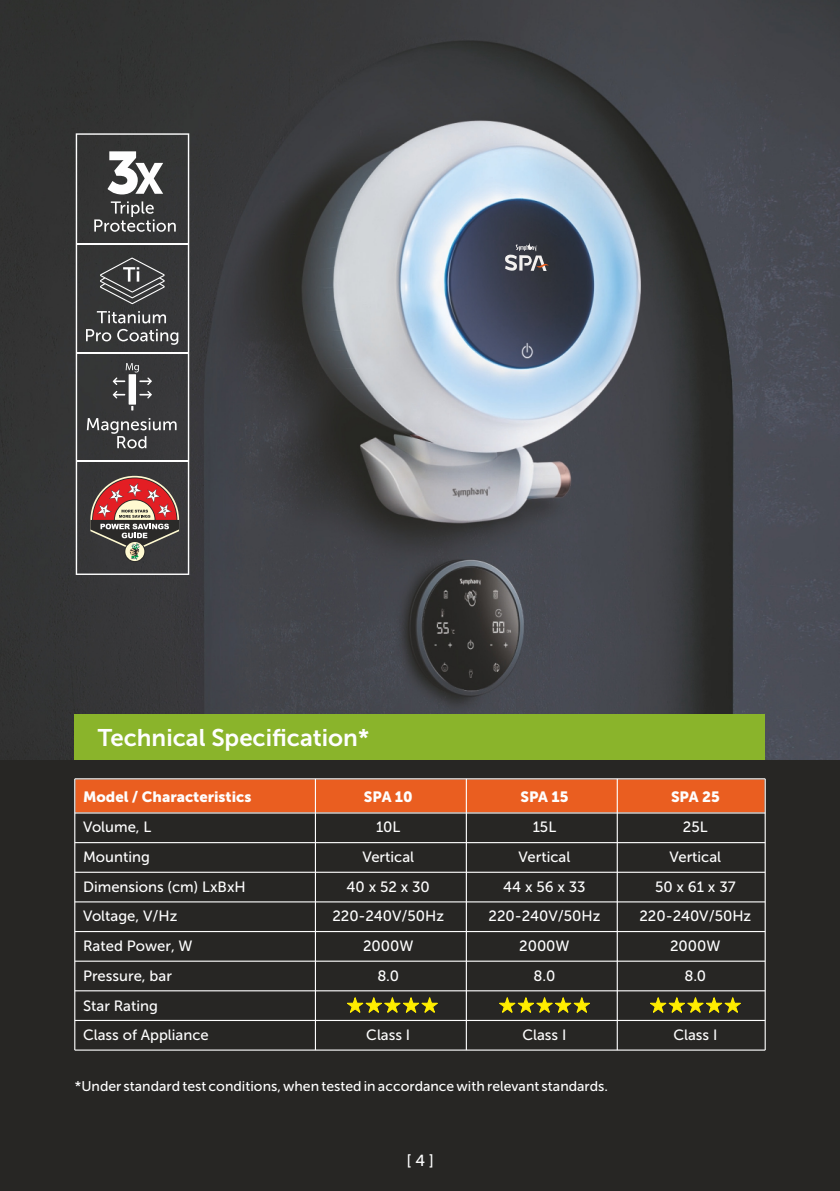
<style>
.page{position:relative;width:840px;height:1191px;background:#fff}
.page>*{position:absolute;margin:0;border:0;box-sizing:border-box;transform-origin:0 0}
.t1{font:24px "Museo Sans 700";color:#fefefe}
.t2{font:16px "Museo Sans 500";color:#fefefe}
.t3{font:14.8px/29.8px "Museo Sans 500";color:#fefefe;text-align:center}
.t4{font:14.8px "Museo Sans 900,Bold";color:#fefefe}
.t5{font:14px "Museo Sans 500";color:#fefefe}
</style>
<div class="page">
<div style="left:0;top:0;width:839px;height:1191px;background:#272624"></div>
<img style="left:0;top:0;width:839px;height:759px">
<svg style="left:504px;top:244px;width:44px;height:27px"></svg>
<div style="left:75px;top:715px;width:689px;height:45px;background:#8ab42b"></div>
<div style="left:74px;top:778px;width:691px;height:36px;background:#ea5e20"></div>
<hr style="left:74px;top:779px;width:1px;height:271px;background:#fefefe">
<hr style="left:75px;top:778px;width:689px;height:1px;background:#fefefe">
<hr style="left:75px;top:812px;width:689px;height:1px;background:#fefefe">
<hr style="left:75px;top:842px;width:689px;height:1px;background:#fefefe">
<hr style="left:75px;top:871px;width:689px;height:2px;background:#fefefe">
<hr style="left:75px;top:901px;width:689px;height:1px;background:#fefefe">
<hr style="left:75px;top:931px;width:689px;height:1px;background:#fefefe">
<hr style="left:75px;top:960px;width:689px;height:1px;background:#fefefe">
<hr style="left:75px;top:990px;width:689px;height:1px;background:#fefefe">
<hr style="left:75px;top:1020px;width:689px;height:1px;background:#fefefe">
<hr style="left:315px;top:779px;width:1px;height:271px;background:#fefefe">
<hr style="left:465px;top:779px;width:1px;height:271px;background:#fefefe">
<hr style="left:616px;top:779px;width:1px;height:271px;background:#fefefe">
<hr style="left:764px;top:779px;width:1px;height:271px;background:#fefefe">
<hr style="left:75px;top:1049px;width:689px;height:1px;background:#fefefe">
<svg style="left:344px;top:990px;width:96px;height:23px"></svg>
<svg style="left:499px;top:997px;width:91px;height:16px"></svg>
<svg style="left:650px;top:997px;width:91px;height:16px"></svg>
<svg style="left:76px;top:133px;width:113px;height:442px;fill:#353637"></svg>
<hr style="left:76px;top:243px;width:113px;height:2px;background:#fefefe">
<hr style="left:76px;top:460px;width:113px;height:2px;background:#fefefe">
<hr style="left:76px;top:353px;width:113px;height:1px;background:#fefefe">
<svg style="left:90px;top:476px;width:89px;height:84px"></svg>
<h1 class="t1" style="left:98px;top:728px;width:272px">Technical Specification*</h1>
<p class="t4" style="left:83px;top:791px;width:170px">Model / Characteristics</p>
<p class="t3" style="left:83px;top:813px;width:164px;text-align:left">Volume, L<br>Mounting<br>Dimensions (cm) LxBxH<br>Voltage, V/Hz<br>Rated Power, W<br>Pressure, bar<br>Star Rating<br>Class of Appliance</p>
<p class="t4" style="left:363px;top:791px;width:50px">SPA 10</p>
<p class="t3" style="left:332px;top:813px;width:113px">10L<br>Vertical<br>40 x 52 x 30<br>220-240V/50Hz<br>2000W<br>8.0</p>
<p class="t3" style="left:366px;top:1021px;width:45px">Class I</p>
<p class="t4" style="left:520px;top:791px;width:49px">SPA 15</p>
<p class="t3" style="left:488px;top:813px;width:113px">15L<br>Vertical<br>44 x 56 x 33<br>220-240V/50Hz<br>2000W<br>8.0</p>
<p class="t3" style="left:522px;top:1021px;width:45px">Class I</p>
<p class="t5" style="left:75px;top:1081px;width:534px">*Under standard test conditions, when tested in accordance with relevant standards.</p>
<p class="t2" style="left:406px;top:1153px;width:29px">[ 4 ]</p>
<p class="t4" style="left:670px;top:791px;width:50px">SPA 25</p>
<p class="t3" style="left:639px;top:813px;width:113px">25L<br>Vertical<br>50 x 61 x 37<br>220-240V/50Hz<br>2000W<br>8.0</p>
<p class="t3" style="left:673px;top:1021px;width:45px">Class I</p>
</div>
